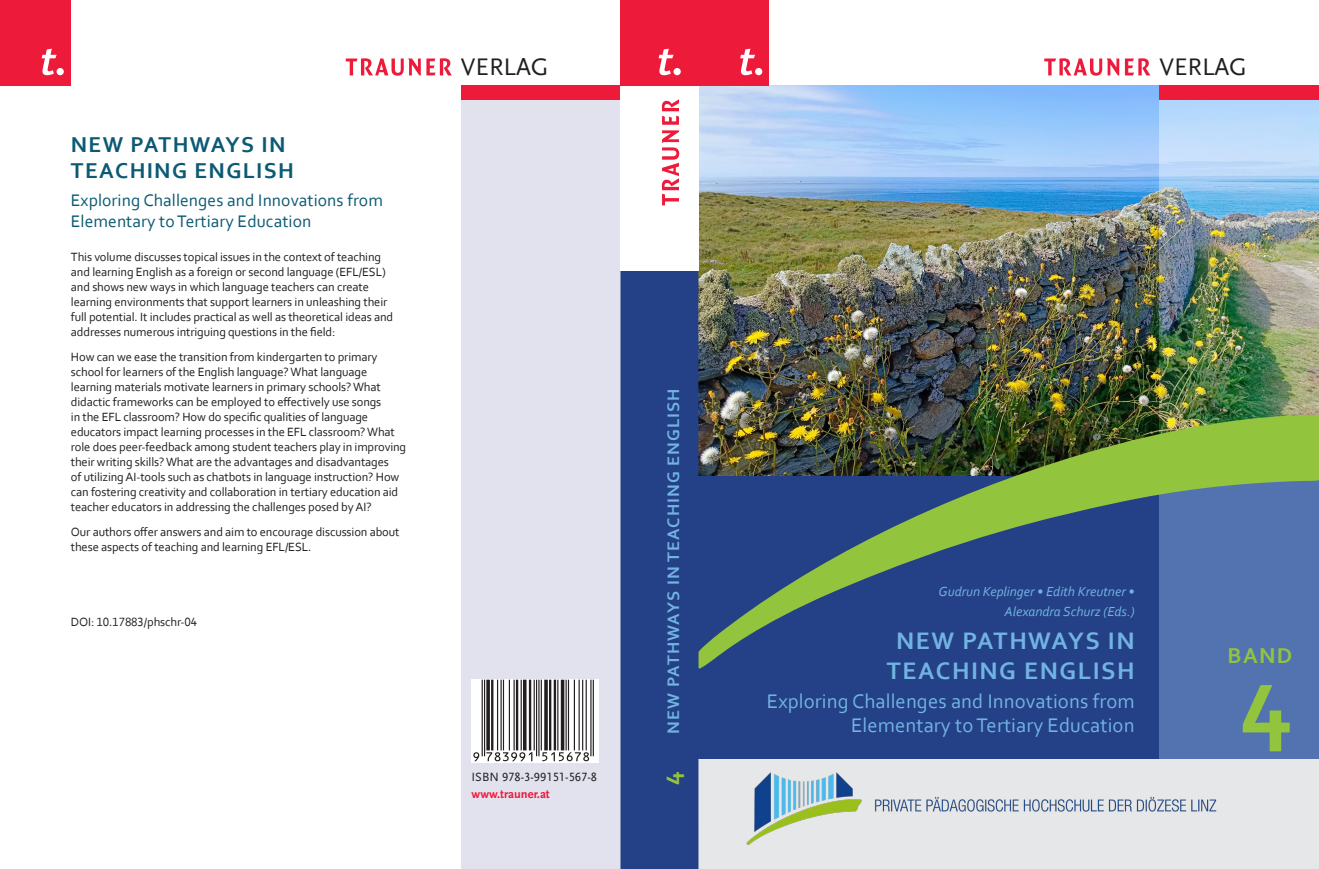
<style>
.page{position:relative;width:1319px;height:869px;background:#fff}
.page>*{position:absolute;margin:0;border:0;box-sizing:border-box;transform-origin:0 0}
.t1{font:700 100px "Corbel";color:#92c43d}
.t2{font:700 26.25px "Corbel";color:#92c43d}
.t3{font:700 25px/30px "Corbel";letter-spacing:.06em;color:#71b3e2;text-align:center}
.t4{font:25px "Scala Sans Pro";color:#231f20}
.t5{font:700 22.5px/26.2px "Corbel";letter-spacing:.06em;color:#0b5a73}
.t6{font:700 22.5px "Corbel";color:#92c43d}
.t7{font:20.62px/24.8px "Corbel";letter-spacing:.005em;color:#71b3e2;text-align:right}
.t8{font:17.5px/21px "Corbel";letter-spacing:.005em;color:#0b5a73}
.t9{font:700 17.5px "Corbel";letter-spacing:.06em;color:#71b3e2}
.t10{font:italic 13.75px/20px "Corbel";color:#71b3e2;text-align:right}
.t11{font:12.5px/15px "Corbel";letter-spacing:-.01em;color:#231f20}
.t12{font:12.5px "Scala Sans Pro";color:#231f20}
.t13{font:700 12.5px "Scala Sans Pro";color:#ed1a3a}
</style>
<div class="page">
<div style="left:698px;top:475px;width:620px;height:283px;background:#244086"></div>
<img style="left:698px;top:85px;width:461px;height:330px">
<img style="left:1159px;top:99px;width:159px;height:659px">
<div style="left:461px;top:85px;width:159px;height:783px;background:#e1e2ee"></div>
<div style="left:698px;top:758px;width:620px;height:110px;background:#e6e7e9"></div>
<div style="left:1159px;top:85px;width:159px;height:14px;background:#ed1a3a"></div>
<div style="left:698px;top:0;width:71px;height:85px;background:#ed1a3a"></div>
<svg style="left:740px;top:49px;width:15px;height:26px"></svg>
<div style="left:755px;top:68px;width:7px;height:7px;background:#fff;border-radius:50%"></div>
<div style="left:0;top:0;width:71px;height:85px;background:#ed1a3a"></div>
<svg style="left:42px;top:49px;width:15px;height:26px"></svg>
<div style="left:57px;top:68px;width:7px;height:7px;background:#fff;border-radius:50%"></div>
<svg style="left:346px;top:58px;width:106px;height:18px"></svg>
<img style="left:746px;top:772px;width:471px;height:73px">
<div style="left:620px;top:270px;width:78px;height:598px;background:#244086"></div>
<div style="left:461px;top:85px;width:159px;height:14px;background:#ed1a3a"></div>
<svg style="left:1044px;top:58px;width:106px;height:18px"></svg>
<svg style="left:698px;top:415px;width:620px;height:255px"></svg>
<svg style="left:471px;top:679px;width:128px;height:83px;background:#dddcdc"></svg>
<hr style="left:592px;top:679px;width:2px;height:76px;background:#231f20">
<hr style="left:590px;top:679px;width:1px;height:76px;background:#231f20">
<hr style="left:585px;top:679px;width:1px;height:71px;background:#231f20">
<hr style="left:582px;top:679px;width:1px;height:71px;background:#231f20">
<hr style="left:578px;top:679px;width:1px;height:71px;background:#231f20">
<hr style="left:573px;top:679px;width:2px;height:71px;background:#231f20">
<hr style="left:568px;top:679px;width:1px;height:71px;background:#231f20">
<hr style="left:565px;top:679px;width:1px;height:71px;background:#231f20">
<svg style="left:560px;top:679px;width:4px;height:71px"></svg>
<hr style="left:557px;top:679px;width:1px;height:71px;background:#231f20">
<hr style="left:553px;top:679px;width:3px;height:71px;background:#231f20">
<hr style="left:549px;top:679px;width:2px;height:71px;background:#231f20">
<hr style="left:544px;top:679px;width:3px;height:71px;background:#231f20">
<hr style="left:540px;top:679px;width:2px;height:71px;background:#231f20">
<hr style="left:538px;top:679px;width:1px;height:76px;background:#231f20">
<hr style="left:536px;top:679px;width:1px;height:76px;background:#231f20">
<hr style="left:533px;top:679px;width:1px;height:71px;background:#231f20">
<hr style="left:529px;top:679px;width:2px;height:71px;background:#231f20">
<hr style="left:523px;top:679px;width:3px;height:71px;background:#231f20">
<hr style="left:520px;top:679px;width:1px;height:71px;background:#231f20">
<hr style="left:516px;top:679px;width:2px;height:71px;background:#231f20">
<hr style="left:513px;top:679px;width:1px;height:71px;background:#231f20">
<hr style="left:508px;top:679px;width:2px;height:71px;background:#231f20">
<hr style="left:503px;top:679px;width:1px;height:71px;background:#231f20">
<hr style="left:500px;top:679px;width:1px;height:71px;background:#231f20">
<hr style="left:497px;top:679px;width:1px;height:71px;background:#231f20">
<hr style="left:491px;top:679px;width:2px;height:71px;background:#231f20">
<svg style="left:486px;top:679px;width:4px;height:71px"></svg>
<hr style="left:484px;top:679px;width:1px;height:76px;background:#231f20">
<hr style="left:481px;top:679px;width:1px;height:76px;background:#231f20">
<svg style="left:473px;top:751px;width:116px;height:9px"></svg>
<div style="left:620px;top:0;width:78px;height:85px;background:#ed1a3a"></div>
<svg style="left:658px;top:49px;width:15px;height:26px"></svg>
<div style="left:673px;top:68px;width:7px;height:7px;background:#fff;border-radius:50%"></div>
<svg style="left:661px;top:99px;width:18px;height:106px"></svg>
<h3 class="t5" style="left:71px;top:130px;width:224px">NEW PATHWAYS IN<br>TEACHING ENGLISH</h3>
<h3 class="t8" style="left:71px;top:189px;width:313px">Exploring Challenges and Innovations from<br>Elementary to Tertiary Education</h3>
<p class="t11" style="left:71px;top:248px;width:324px">This volume discusses topical issues in the context of teaching and learning English as a foreign or second language (EFL/ESL) and shows new ways in which language teachers can create learning environments that support learners in unleashing their full potential. It includes practical as well as theoretical ideas and addresses numerous intriguing questions in the field:</p>
<p class="t11" style="left:71px;top:348px;width:337px">How can we ease the transition from kindergarten to primary school for learners of the English language? What language learning materials motivate learners in primary schools? What didactic frameworks can be employed to effectively use songs<br>in the EFL classroom? How do specific qualities of language educators impact learning processes in the EFL classroom? What role does peer-feedback among student teachers play in improving their writing skills? What are the advantages and disadvantages<br>of utilizing AI-tools such as chatbots in language instruction? How can fostering creativity and collaboration in tertiary education aid teacher educators in addressing the challenges posed by AI?</p>
<p class="t11" style="left:71px;top:523px;width:330px">Our authors offer answers and aim to encourage discussion about these aspects of teaching and learning EFL/ESL.</p>
<p class="t11" style="left:71px;top:613px;width:128px">DOI: 10.17883/phschr-04</p>
<h3 class="t4" style="left:461px;top:53px;width:89px">VERLAG</h3>
<h3 class="t9" style="left:662px;top:733px;width:346px;rotate:-90deg">NEW PATHWAYS IN TEACHING ENGLISH</h3>
<p class="t12" style="left:471px;top:769px;width:127px">ISBN 978-3-99151-567-8</p>
<h2 class="t2" style="left:654px;top:785px;width:15px;rotate:-90deg">4</h2>
<p class="t13" style="left:471px;top:786px;width:80px">www.trauner.at</p>
<h3 class="t4" style="left:1159px;top:53px;width:89px">VERLAG</h3>
<p class="t10" style="left:938px;top:580px;width:197px">Gudrun Keplinger • Edith Kreutner •<br>Alexandra Schurz (Eds.)</p>
<h3 class="t3" style="left:886px;top:625px;width:249px">NEW PATHWAYS IN<br>TEACHING ENGLISH</h3>
<h3 class="t7" style="left:766px;top:687px;width:369px">Exploring Challenges and Innovations from<br>Elementary to Tertiary Education</h3>
<h3 class="t6" style="left:1227px;top:641px;width:66px">BAND</h3>
<h1 class="t1" style="left:1239px;top:636px;width:54px">4</h1>
</div>
